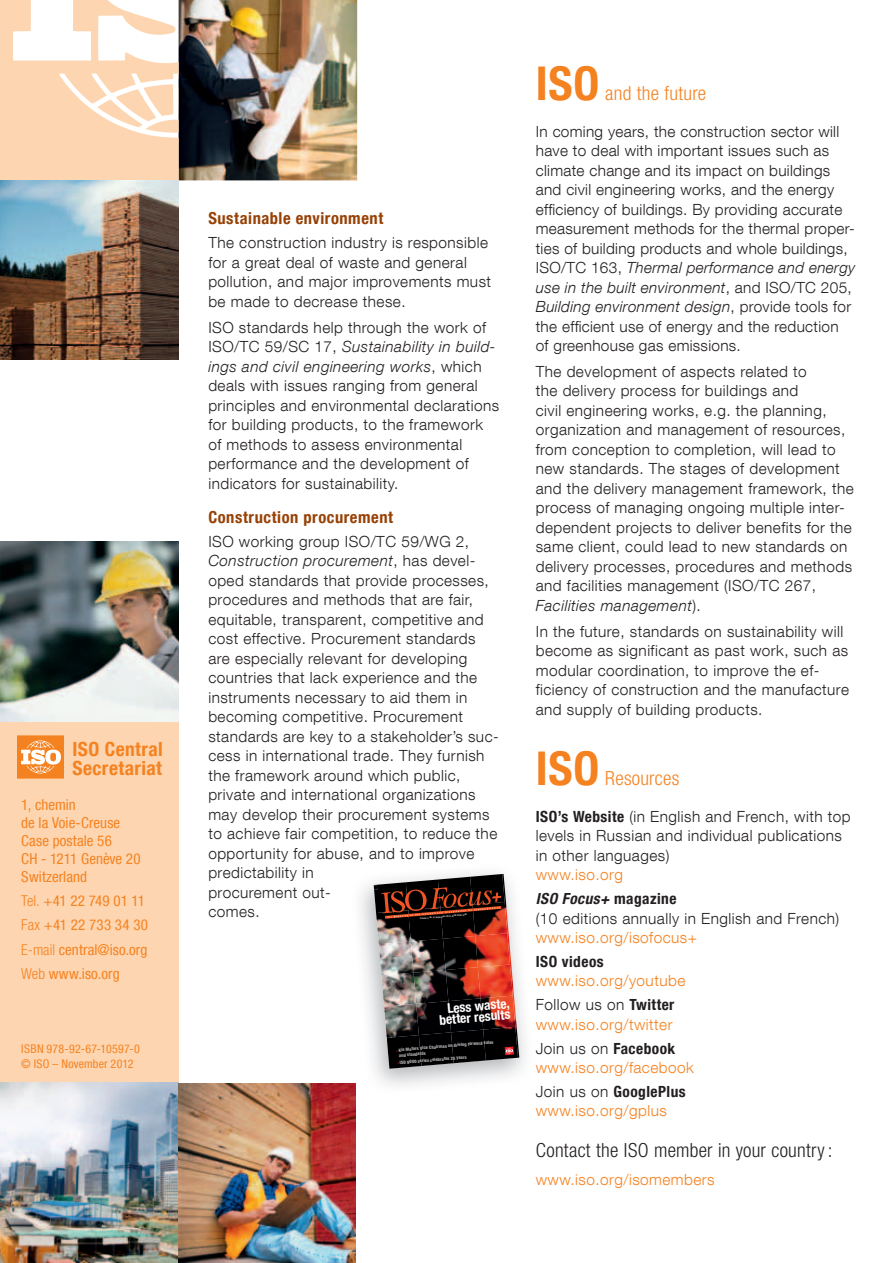
<style>
.page{position:relative;width:893px;height:1263px;background:#fff}
.page>*{position:absolute;margin:0;border:0;box-sizing:border-box;transform-origin:0 0}
.t1{font:700 condensed 46.5px "Helvetica Neue LT Com";letter-spacing:.015em;color:#f58220}
.t2{font:300 condensed 19.5px "Helvetica Neue LT Com";letter-spacing:.01em;color:#231f20}
.t3{font:700 condensed 19.5px/19.5px "Helvetica Neue LT Com";letter-spacing:.02em;color:#f58220}
.t4{font:300 condensed 19.5px "Helvetica Neue LT Com";letter-spacing:.015em;color:#f58220}
.t5{font:700 condensed 16.5px "Helvetica Neue LT Com";letter-spacing:.035em;color:#974105}
.t6{font:300 15.3px/19.5px "Helvetica Neue LT Com";letter-spacing:.03em;color:#231f20}
.t7{font:300 15.3px/23.7px "Helvetica Neue LT Com";letter-spacing:.03em;color:#f58220}
.t8{font:700 condensed 15.3px "Helvetica Neue LT Com";letter-spacing:.03em;color:#231f20}
.t9{font:condensed 15px/18px "Helvetica Neue LT Com";letter-spacing:.005em;color:#f58220}
.t10{font:700 condensed 13.5px/10.9px "Helvetica Neue LT Com";color:#fff;text-align:right}
.t11{font:condensed 12px/15px "Helvetica Neue LT Com";letter-spacing:.015em;color:#f58220}
.t12{font:800 condensed 4.5px/5.4px "Helvetica Neue LT Com";color:#b4b4b3}
.t13{font:500 condensed 2.25px "Helvetica Neue LT Com";color:#fff}
.s1{font-weight:300}
.s2{font-style:italic}
.s3{font-weight:500;font-stretch:normal;font-size:2.7px;color:#ee1d23}
.s4{font-weight:700;font-stretch:condensed}
.s5{font-weight:700;font-style:italic;font-stretch:condensed;color:#231f20}
.s6{font-weight:700;font-stretch:condensed;color:#231f20}
.s7{color:#231f20}
</style>
<div class="page">
<div style="left:0;top:721px;width:179px;height:470px;background:#fdd5b0"></div>
<img style="left:179px;top:0;width:178px;height:180px">
<img style="left:179px;top:62px;width:1px;height:118px">
<svg style="left:0;top:0;width:179px;height:180px"></svg>
<svg style="left:17px;top:735px;width:47px;height:44px;background:#f7a25a"></svg>
<img style="left:355px;top:872px;width:170px;height:223px">
<img style="left:374px;top:874px;width:146px;height:195px">
<img style="left:0;top:542px;width:179px;height:180px">
<img style="left:0;top:1082px;width:355px;height:181px">
<img style="left:0;top:180px;width:179px;height:180px">
<p class="t3" style="left:72px;top:739px;width:92px">ISO Central<br>Secretariat</p>
<p class="t9" style="left:21px;top:796px;width:121px">1, chemin<br>de la Voie-Creuse<br>Case postale 56<br>CH - 1211 Genève 20<br>Switzerland</p>
<p class="t9" style="left:21px;top:889px;width:128px;line-height:24px"><span class="s1">Tel.</span> +41 22 749 01 11<br><span class="s1">Fax</span> +41 22 733 34 30<br><span class="s1">E-mail</span> central@iso.org<br><span class="s1">Web</span> www.iso.org</p>
<p class="t5" style="left:208px;top:209px;width:176px">Sustainable environment</p>
<p class="t6" style="left:208px;top:233px;width:284px">The construction industry is responsible for a great deal of waste and general pollution, and major improvements must be made to decrease these.</p>
<p class="t6" style="left:208px;top:317px;width:292px">ISO standards help through the work of ISO/TC 59/SC 17, <span class="s2">Sustainability in build&shy;ings and civil engineering works</span>, which deals with issues ranging from general principles and environmental declarations for building products, to the framework of methods to assess environmental performance and the development of indicators for sustainability.</p>
<p class="t5" style="left:208px;top:507px;width:186px">Construction procurement</p>
<p class="t6" style="left:208px;top:531px;width:292px">ISO working group ISO/TC 59/WG 2, <span class="s2">Construction procurement</span>, has devel&shy;oped standards that provide processes, procedures and methods that are fair, equitable, transparent, competitive and cost effective. Procurement standards are especially relevant for developing countries that lack experience and the instruments necessary to aid them in becoming competitive. Procurement standards are key to a stakeholder’s suc&shy;cess in international trade. They furnish the framework around which public, private and international organizations may develop their procurement systems to achieve fair competition, to reduce the opportunity for abuse, and to improve predictability in<br>procurement out-<br>comes.</p>
<p class="t13" style="left:420px;top:917px;width:48px;rotate:-5deg">Volume 3, No. 8, September 2012, ISSN 2226-1095</p>
<p class="t10" style="left:438px;top:1004px;width:73px;rotate:-5deg">Less waste, better results</p>
<p class="t11" style="left:21px;top:1041px;width:120px">ISBN 978-92-67-10597-0 © ISO – November 2012</p>
<p class="t12" style="left:398px;top:1047px;width:97px;text-indent:-2px;rotate:-5deg"><span class="s3">•</span> Kia Motors Vice Chairman on driving forward sales and standards</p>
<p class="t12" style="left:397px;top:1060px;width:71px;rotate:-5deg"><span class="s3">•</span> ISO 9000 series celebrates 25 years</p>
<h1 class="t1" style="left:536px;top:56px;width:65px">ISO</h1>
<p class="t4" style="left:605px;top:82px;width:102px">and the future</p>
<p class="t6" style="left:536px;top:121px;width:321px">In coming years, the construction sector will have to deal with important issues such as climate change and its impact on buildings and civil engineering works, and the energy efficiency of buildings. By providing accurate measurement methods for the thermal proper&shy;ties of building products and whole buildings, ISO/TC 163, <span class="s2">Thermal performance and energy use in the built environment</span>, and ISO/TC 205, <span class="s2">Building environment design</span>, provide tools for the efficient use of energy and the reduction of greenhouse gas emissions.</p>
<p class="t6" style="left:536px;top:361px;width:319px">The development of aspects related to<br>the delivery process for buildings and<br>civil engineering works, e.g. the planning, organization and management of resources, from conception to completion, will lead to new standards. The stages of development and the delivery management framework, the process of managing ongoing multiple inter&shy;dependent projects to deliver benefits for the same client, could lead to new standards on delivery processes, procedures and methods and facilities management (ISO/TC 267, <span class="s2">Facilities management</span>).</p>
<p class="t6" style="left:536px;top:621px;width:315px">In the future, standards on sustainability will become as significant as past work, such as modular coordination, to improve the ef&shy;ficiency of construction and the manufacture and supply of building products.</p>
<h1 class="t1" style="left:536px;top:741px;width:65px">ISO</h1>
<p class="t4" style="left:605px;top:767px;width:76px">Resources</p>
<p class="t6" style="left:536px;top:806px;width:316px"><span class="s4">ISO’s Website</span> (in English and French, with top levels in Russian and individual publications in other languages)</p>
<p class="t7" style="left:536px;top:863px;width:142px">www.iso.org<br><span class="s5">ISO Focus+</span> <span class="s6">magazine</span></p>
<p class="t6" style="left:536px;top:908px;width:305px">(10 editions annually in English and French)</p>
<p class="t7" style="left:536px;top:926px;width:163px">www.iso.org/isofocus+</p>
<p class="t8" style="left:536px;top:952px;width:69px">ISO videos</p>
<p class="t7" style="left:536px;top:969px;width:151px">www.iso.org/youtube<br><span class="s7">Follow us on</span> <span class="s6">Twitter</span></p>
<p class="t7" style="left:536px;top:1012px;width:141px">www.iso.org/twitter<br><span class="s7">Join us on</span> <span class="s6">Facebook</span></p>
<p class="t7" style="left:536px;top:1055px;width:160px">www.iso.org/facebook<br><span class="s7">Join us on</span> <span class="s6">GooglePlus</span></p>
<p class="t7" style="left:536px;top:1099px;width:132px">www.iso.org/gplus</p>
<p class="t2" style="left:536px;top:1139px;width:298px">Contact the ISO member in your country :</p>
<p class="t7" style="left:536px;top:1167px;width:180px">www.iso.org/isomembers</p>
</div>
